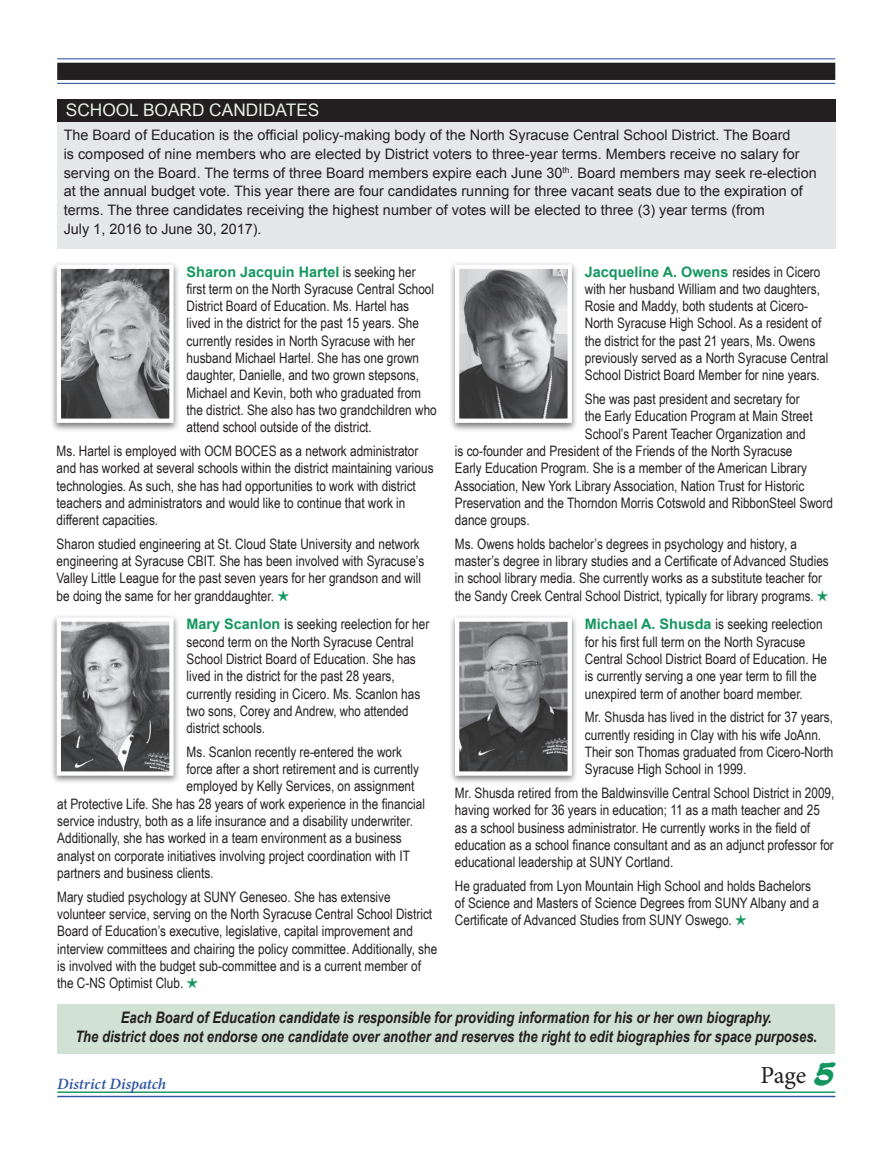
<style>
.page{position:relative;width:891px;height:1161px;background:#fff}
.page>*{position:absolute;margin:0;border:0;box-sizing:border-box;transform-origin:0 0}
.t1{font:24.45px "Minion Pro";color:#231f20}
.t2{font:17.25px "Arial";color:#e7f0e9}
.t3{font:italic 700 15.9px/19px "Arial Narrow";color:#231f20;text-align:center}
.t4{font:italic 600 15.9px "Minion Pro";color:#2f56a4}
.t5{font:14.4px/17.2px "Arial Narrow";color:#231f20}
.t6{font:14.4px/18.8px "Arial";color:#231f20}
.t7{font:700 14.4px "Arial";color:#14965f}
.s1{font-family:"Arial Narrow";font-weight:400;color:#231f20}
.s2{font-family:"Monotype Sorts";color:#14965f}
.s3{font-family:"Arial";font-weight:700;color:#14965f}
.s4{font-family:"Arial"}
.s5{font-family:"Smack Attack BB";font-weight:700;font-size:28.8px;color:#14965f}
</style>
<div class="page">
<hr style="left:57px;top:1091px;width:778px;height:2px;background:#14965f">
<hr style="left:57px;top:1096px;width:778px;height:1px;background:#2f56a4">
<hr style="left:57px;top:58px;width:778px;height:1px;background:#2f56a4">
<div style="left:57px;top:63px;width:778px;height:17px;background:#231f20"></div>
<hr style="left:57px;top:83px;width:778px;height:1px;background:#2f56a4">
<div style="left:57px;top:121px;width:778px;height:127px;background:#e6e7e9"></div>
<div style="left:57px;top:99px;width:778px;height:22px;background:#231f20"></div>
<div style="left:50px;top:261px;width:130px;height:171px;background:#231f20;opacity:.6"></div>
<img style="left:62px;top:270px;width:107px;height:148px">
<div style="left:57px;top:265px;width:117px;height:158px;border:4px solid #fff"></div>
<div style="left:57px;top:1004px;width:778px;height:50px;background:#d1e1d4"></div>
<div style="left:449px;top:261px;width:129px;height:171px;background:#231f20;opacity:.6"></div>
<img style="left:460px;top:270px;width:107px;height:148px">
<div style="left:455px;top:265px;width:117px;height:158px;border:4px solid #fff"></div>
<div style="left:50px;top:614px;width:130px;height:171px;background:#231f20;opacity:.6"></div>
<img style="left:62px;top:622px;width:107px;height:149px">
<div style="left:57px;top:617px;width:117px;height:159px;border:4px solid #fff"></div>
<div style="left:449px;top:614px;width:129px;height:171px;background:#231f20;opacity:.6"></div>
<img style="left:460px;top:622px;width:107px;height:149px">
<div style="left:455px;top:617px;width:117px;height:159px;border:4px solid #fff"></div>
<p class="t2" style="left:66px;top:99px;width:255px">SCHOOL BOARD CANDIDATES</p>
<p class="t6" style="left:64px;top:126px;width:755px">The Board of Education is the official policy-making body of the North Syracuse Central School District. The Board<br>is composed of nine members who are elected by District voters to three-year terms. Members receive no salary for serving on the Board. The terms of three Board members expire each June 30<sup>th</sup>. Board members may seek re-election at the annual budget vote. This year there are four candidates running for three vacant seats due to the expiration of terms. The three candidates receiving the highest number of votes will be elected to three (3) year terms (from<br>July 1, 2016 to June 30, 2017).</p>
<p class="t7" style="left:187px;top:262px;width:231px">Sharon Jacquin Hartel <span class="s1">is seeking her</span></p>
<p class="t5" style="left:187px;top:280px;width:252px">first term on the North Syracuse Central School District Board of Education. Ms. Hartel has lived in the district for the past 15 years. She currently resides in North Syracuse with her husband Michael Hartel. She has one grown daughter, Danielle, and two grown stepsons, Michael and Kevin, both who graduated from the district. She also has two grandchildren who attend school outside of the district.</p>
<p class="t5" style="left:57px;top:442px;width:378px">Ms. Hartel is employed with OCM BOCES as a network administrator and has worked at several schools within the district maintaining various technologies. As such, she has had opportunities to work with district teachers and administrators and would like to continue that work in different capacities.</p>
<p class="t5" style="left:57px;top:535px;width:369px">Sharon studied engineering at St. Cloud State University and network engineering at Syracuse CBIT. She has been involved with Syracuse’s Valley Little League for the past seven years for her grandson and will be doing the same for her granddaughter. <span class="s2">H</span></p>
<p class="t5" style="left:187px;top:615px;width:244px"><span class="s3">Mary Scanlon</span> <span class="s4">i</span>s seeking reelection for her second term on the North Syracuse Central School District Board of Education. She has lived in the district for the past 28 years, currently residing in Cicero. Ms. Scanlon has two sons, Corey and Andrew, who attended district schools.</p>
<p class="t5" style="left:187px;top:743px;width:217px">Ms. Scanlon recently re-entered the work</p>
<p class="t5" style="left:187px;top:760px;width:234px">force after a short retirement and is currently</p>
<p class="t5" style="left:187px;top:777px;width:229px">employed by Kelly Services, on assignment</p>
<p class="t5" style="left:57px;top:795px;width:369px">at Protective Life. She has 28 years of work experience in the financial</p>
<p class="t5" style="left:57px;top:812px;width:357px">service industry, both as a life insurance and a disability underwriter.</p>
<p class="t5" style="left:57px;top:829px;width:346px">Additionally, she has worked in a team environment as a business</p>
<p class="t5" style="left:57px;top:846px;width:354px">analyst on corporate initiatives involving project coordination with IT</p>
<p class="t5" style="left:57px;top:864px;width:158px">partners and business clients.</p>
<p class="t5" style="left:57px;top:887px;width:382px">Mary studied psychology at SUNY Geneseo. She has extensive volunteer service, serving on the North Syracuse Central School District Board of Education’s executive, legislative, capital improvement and interview committees and chairing the policy committee. Additionally, she is involved with the budget sub-committee and is a current member of the C-NS Optimist Club. <span class="s2">H</span></p>
<p class="t7" style="left:585px;top:262px;width:237px">Jacqueline A. Owens <span class="s1">resides in Cicero</span></p>
<p class="t5" style="left:585px;top:280px;width:245px">with her husband William and two daughters, Rosie and Maddy, both students at Cicero-North Syracuse High School. As a resident of the district for the past 21 years, Ms. Owens previously served as a North Syracuse Central School District Board Member for nine years.</p>
<p class="t5" style="left:585px;top:390px;width:216px">She was past president and secretary for</p>
<p class="t5" style="left:585px;top:407px;width:229px">the Early Education Program at Main Street</p>
<p class="t5" style="left:585px;top:424px;width:222px">School’s Parent Teacher Organization and</p>
<p class="t5" style="left:455px;top:442px;width:339px">is co-founder and President of the Friends of the North Syracuse</p>
<p class="t5" style="left:455px;top:459px;width:354px">Early Education Program. She is a member of the American Library</p>
<p class="t5" style="left:455px;top:476px;width:351px">Association, New York Library Association, Nation Trust for Historic</p>
<p class="t5" style="left:455px;top:494px;width:380px">Preservation and the Thorndon Morris Cotswold and RibbonSteel Sword</p>
<p class="t5" style="left:455px;top:511px;width:76px">dance groups.</p>
<p class="t5" style="left:455px;top:535px;width:375px">Ms. Owens holds bachelor’s degrees in psychology and history, a master’s degree in library studies and a Certificate of Advanced Studies in school library media. She currently works as a substitute teacher for the Sandy Creek Central School District, typically for library programs. <span class="s2">H</span></p>
<p class="t5" style="left:585px;top:615px;width:244px"><span class="s3">Michael A. Shusda</span> is seeking reelection for his first full term on the North Syracuse Central School District Board of Education. He is currently serving a one year term to fill the unexpired term of another board member.</p>
<p class="t5" style="left:585px;top:708px;width:250px">Mr. Shusda has lived in the district for 37 years, currently residing in Clay with his wife JoAnn.<br>Their son Thomas graduated from Cicero-North Syracuse High School in 1999.</p>
<p class="t5" style="left:455px;top:784px;width:381px">Mr. Shusda retired from the Baldwinsville Central School District in 2009, having worked for 36 years in education; 11 as a math teacher and 25 as a school business administrator. He currently works in the field of education as a school finance consultant and as an adjunct professor for educational leadership at SUNY Cortland.</p>
<p class="t5" style="left:455px;top:877px;width:366px">He graduated from Lyon Mountain High School and holds Bachelors of Science and Masters of Science Degrees from SUNY Albany and a<br>Certificate of Advanced Studies from SUNY Oswego. <span class="s2">H</span></p>
<p class="t3" style="left:75px;top:1007px;width:743px">Each Board of Education candidate is responsible for providing information for his or her own biography.<br>The district does not endorse one candidate over another and reserves the right to edit biographies for space purposes.</p>
<p class="t4" style="left:57px;top:1073px;width:110px">District Dispatch</p>
<h1 class="t1" style="left:761px;top:1059px;width:76px">Page <span class="s5">5</span></h1>
</div>
